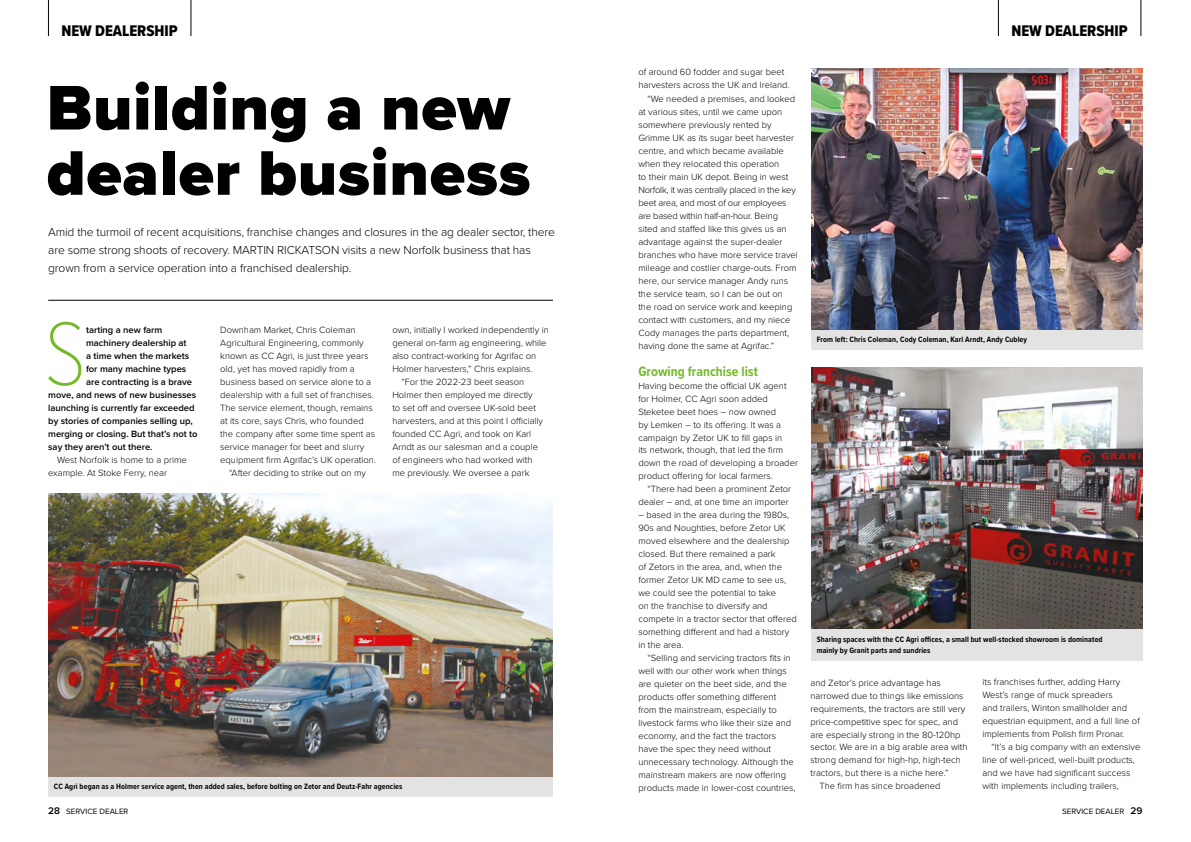
<style>
.page{position:relative;width:1191px;height:842px;background:#fff}
.page>*{position:absolute;margin:0;border:0;box-sizing:border-box;transform-origin:0 0}
.t1{font:100 92.9px "Proxima Nova Cond";color:#76b82a}
.t2{font:900 65.3px/65.3px "Proxima Nova";letter-spacing:.01em;color:#000}
.t3{font:16px "Proxima Nova Cond Extrabld";color:#000}
.t4{font:700 14px "Proxima Nova Cond";color:#76b82a}
.t5{font:300 12px/18px "Proxima Nova";letter-spacing:-.01em;color:#000}
.t6{font:300 9.4px/13px "Proxima Nova";color:#000}
.t7{font:600 9.4px "Proxima Nova";color:#000}
.t8{font:300 9.4px "Proxima Nova";letter-spacing:-.02em;color:#000}
.t9{font:700 8px/11px "Proxima Nova Cond";letter-spacing:.01em;color:#000}
.t10{font:8px "Proxima Nova";color:#000}
.s1{font-weight:600;font-size:10px}
</style>
<div class="page">
<hr style="left:48px;top:0;width:1px;height:36px;background:#000">
<hr style="left:191px;top:0;width:1px;height:36px;background:#000">
<hr style="left:998px;top:0;width:1px;height:36px;background:#000">
<hr style="left:1140px;top:0;width:1px;height:36px;background:#000">
<img style="left:811px;top:68px;width:331px;height:262px">
<div style="left:811px;top:330px;width:331px;height:20px;background:#e3e3e3"></div>
<img style="left:811px;top:367px;width:331px;height:262px">
<div style="left:811px;top:629px;width:331px;height:31px;background:#e3e3e3"></div>
<img style="left:48px;top:493px;width:505px;height:284px">
<div style="left:48px;top:777px;width:505px;height:20px;background:#e3e3e3"></div>
<hr style="left:48px;top:300px;width:505px;height:1px;background:#000">
<h3 class="t3" style="left:61px;top:19px;width:118px">NEW DEALERSHIP</h3>
<h3 class="t3" style="left:1011px;top:19px;width:118px">NEW DEALERSHIP</h3>
<h2 class="t2" style="left:47px;top:75px;width:485px">Building a new dealer business</h2>
<p class="t5" style="left:48px;top:223px;width:508px">Amid the turmoil of recent acquisitions, franchise changes and closures in the ag dealer sector, there are some strong shoots of recovery. MARTIN RICKATSON visits a new Norfolk business that has grown from a service operation into a franchised dealership.</p>
<h1 class="t1" style="left:44px;top:285px;width:43px">S</h1>
<p class="t7" style="left:86px;top:323px;width:78px">tarting a new farm</p>
<p class="t7" style="left:86px;top:336px;width:102px">machinery dealership at</p>
<p class="t7" style="left:86px;top:349px;width:105px">a time when the markets</p>
<p class="t7" style="left:86px;top:362px;width:102px">for many machine types</p>
<p class="t7" style="left:86px;top:375px;width:108px">are contracting is a brave</p>
<p class="t7" style="left:48px;top:388px;width:149px">move, and news of new businesses</p>
<p class="t7" style="left:48px;top:401px;width:148px">launching is currently far exceeded</p>
<p class="t7" style="left:48px;top:414px;width:146px">by stories of companies selling up,</p>
<p class="t7" style="left:48px;top:427px;width:151px">merging or closing. But that’s not to</p>
<p class="t7" style="left:48px;top:440px;width:106px">say they aren’t out there.</p>
<p class="t6" style="left:48px;top:453px;width:140px;text-indent:9px">West Norfolk is home to a prime example. At Stoke Ferry, near</p>
<p class="t6" style="left:220px;top:323px;width:137px">Downham Market, Chris Coleman</p>
<p class="t6" style="left:220px;top:336px;width:145px">Agricultural Engineering, commonly</p>
<p class="t6" style="left:220px;top:349px;width:150px">known as CC Agri, is just three years</p>
<p class="t6" style="left:220px;top:362px;width:136px">old, yet has moved rapidly from a</p>
<p class="t6" style="left:220px;top:375px;width:152px">business based on service alone to a</p>
<p class="t6" style="left:220px;top:388px;width:155px">dealership with a full set of franchises.</p>
<p class="t6" style="left:220px;top:401px;width:154px">The service element, though, remains</p>
<p class="t6" style="left:220px;top:414px;width:145px">at its core, says Chris, who founded</p>
<p class="t6" style="left:220px;top:427px;width:156px">the company after some time spent as</p>
<p class="t6" style="left:220px;top:440px;width:145px">service manager for beet and slurry</p>
<p class="t6" style="left:220px;top:453px;width:157px">equipment firm Agrifac’s UK operation.</p>
<p class="t6" style="left:229px;top:466px;width:138px">“After deciding to strike out on my</p>
<p class="t6" style="left:392px;top:323px;width:158px">own, initially I worked independently in</p>
<p class="t6" style="left:392px;top:336px;width:156px">general on-farm ag engineering, while</p>
<p class="t6" style="left:392px;top:349px;width:145px">also contract-working for Agrifac on</p>
<p class="t6" style="left:392px;top:362px;width:142px">Holmer harvesters,” Chris explains.</p>
<p class="t6" style="left:401px;top:375px;width:124px">“For the 2022-23 beet season</p>
<p class="t6" style="left:392px;top:388px;width:142px">Holmer then employed me directly</p>
<p class="t6" style="left:392px;top:401px;width:145px">to set off and oversee UK-sold beet</p>
<p class="t6" style="left:392px;top:414px;width:152px">harvesters, and at this point I officially</p>
<p class="t6" style="left:392px;top:427px;width:140px">founded CC Agri, and took on Karl</p>
<p class="t6" style="left:392px;top:440px;width:147px">Arndt as our salesman and a couple</p>
<p class="t6" style="left:392px;top:453px;width:142px">of engineers who had worked with</p>
<p class="t6" style="left:392px;top:466px;width:139px">me previously. We oversee a park</p>
<p class="t9" style="left:54px;top:780px;width:350px">CC Agri began as a Holmer service agent, then added sales, before bolting on Zetor and Deutz-Fahr agencies</p>
<p class="t6" style="left:638px;top:65px;width:147px">of around 60 fodder and sugar beet</p>
<p class="t6" style="left:638px;top:78px;width:153px">harvesters across the UK and Ireland.</p>
<p class="t6" style="left:647px;top:91px;width:149px">“We needed a premises, and looked</p>
<p class="t6" style="left:638px;top:104px;width:145px">at various sites, until we came upon</p>
<p class="t6" style="left:638px;top:117px;width:135px">somewhere previously rented by</p>
<p class="t6" style="left:638px;top:130px;width:157px">Grimme UK as its sugar beet harvester</p>
<p class="t6" style="left:638px;top:144px;width:147px">centre, and which became available</p>
<p class="t6" style="left:638px;top:157px;width:142px">when they relocated this operation</p>
<p class="t6" style="left:638px;top:170px;width:152px">to their main UK depot. Being in west</p>
<p class="t8" style="left:638px;top:183px;width:159px">Norfolk, it was centrally placed in the key</p>
<p class="t8" style="left:638px;top:196px;width:150px">beet area, and most of our employees</p>
<p class="t8" style="left:638px;top:209px;width:141px">are based within half-an-hour. Being</p>
<p class="t6" style="left:638px;top:222px;width:150px">sited and staffed like this gives us an</p>
<p class="t6" style="left:638px;top:235px;width:146px">advantage against the super-dealer</p>
<p class="t6" style="left:638px;top:248px;width:161px">branches who have more service travel</p>
<p class="t6" style="left:638px;top:261px;width:160px">mileage and costlier charge-outs. From</p>
<p class="t6" style="left:638px;top:274px;width:151px">here, our service manager Andy runs</p>
<p class="t6" style="left:638px;top:287px;width:146px">the service team, so I can be out on</p>
<p class="t6" style="left:638px;top:300px;width:155px">the road on service work and keeping</p>
<p class="t6" style="left:638px;top:313px;width:154px">contact with customers, and my niece</p>
<p class="t6" style="left:638px;top:326px;width:152px">Cody manages the parts department,</p>
<p class="t6" style="left:638px;top:339px;width:137px">having done the same at Agrifac.”</p>
<h3 class="t4" style="left:638px;top:361px;width:121px">Growing franchise list</h3>
<p class="t6" style="left:638px;top:378px;width:161px">Having become the official UK agent for Holmer, CC Agri soon added Steketee beet hoes – now owned<br>by Lemken – to its offering. It was a campaign by Zetor UK to fill gaps in<br>its network, though, that led the firm down the road of developing a broader product offering for local farmers.</p>
<p class="t6" style="left:638px;top:482px;width:154px;text-align:right">“There had been a prominent Zetor dealer – and, at one time an importer</p>
<p class="t6" style="left:638px;top:508px;width:160px">– based in the area during the 1980s,<br>90s and Noughties, before Zetor UK moved elsewhere and the dealership closed. But there remained a park<br>of Zetors in the area, and, when the former Zetor UK MD came to see us, we could see the potential to take<br>on the franchise to diversify and compete in a tractor sector that offered something different and had a history in the area.</p>
<p class="t6" style="left:638px;top:651px;width:159px;text-indent:9px">“Selling and servicing tractors fits in well with our other work when things are quieter on the beet side, and the products offer something different from the mainstream, especially to livestock farms who like their size and economy, and the fact the tractors have the spec they need without unnecessary technology. Although the mainstream makers are now offering products made in lower-cost countries,</p>
<p class="t9" style="left:816px;top:334px;width:212px">From left: Chris Coleman, Cody Coleman, Karl Arndt, Andy Cubley</p>
<p class="t9" style="left:816px;top:633px;width:287px">Sharing spaces with the CC Agri offices, a small but well-stocked showroom is dominated mainly by Granit parts and sundries</p>
<p class="t6" style="left:810px;top:675px;width:132px">and Zetor’s price advantage has</p>
<p class="t6" style="left:810px;top:688px;width:155px">narrowed due to things like emissions</p>
<p class="t6" style="left:810px;top:701px;width:156px">requirements, the tractors are still very</p>
<p class="t6" style="left:810px;top:714px;width:149px">price-competitive spec for spec, and</p>
<p class="t6" style="left:810px;top:727px;width:151px">are especially strong in the 80-120hp</p>
<p class="t6" style="left:810px;top:740px;width:159px">sector. We are in a big arable area with</p>
<p class="t6" style="left:810px;top:753px;width:152px">strong demand for high-hp, high-tech</p>
<p class="t6" style="left:810px;top:766px;width:140px">tractors, but there is a niche here.”</p>
<p class="t6" style="left:819px;top:779px;width:123px">The firm has since broadened</p>
<p class="t6" style="left:982px;top:675px;width:159px">its franchises further, adding Harry West’s range of muck spreaders<br>and trailers, Winton smallholder and equestrian equipment, and a full line of implements from Polish firm Pronar.</p>
<p class="t6" style="left:982px;top:740px;width:159px;text-indent:9px">“It’s a big company with an extensive line of well-priced, well-built products, and we have had significant success with implements including trailers,</p>
<p class="t10" style="left:48px;top:805px;width:82px"><span class="s1">28</span> SERVICE DEALER</p>
<p class="t10" style="left:1062px;top:805px;width:82px">SERVICE DEALER <span class="s1">29</span></p>
</div>
